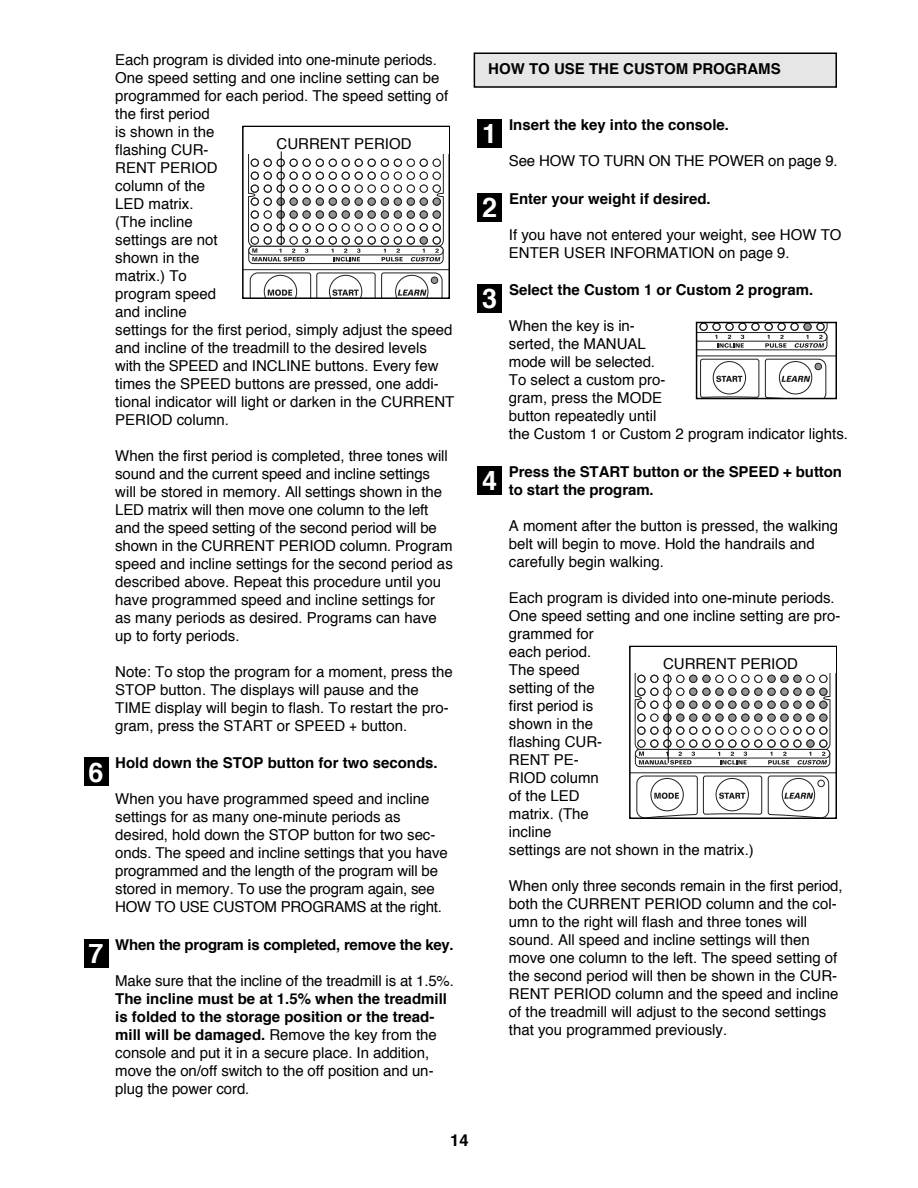
<style>
.page{position:relative;width:918px;height:1188px;background:#fff}
.page>*{position:absolute;margin:0;border:0;box-sizing:border-box;transform-origin:0 0}
.t1{font:700 27px "Helvetica";color:#fff}
.t2{font:700 16.5px "Helvetica";color:#000}
.t3{font:15px/18px "Helvetica";color:#000}
.t4{font:700 15px/18px "Helvetica";color:#000}
.s1{font-weight:700}
</style>
<div class="page">
<div style="left:478px;top:466px;width:24px;height:29px;background:#000"></div>
<div style="left:478px;top:284px;width:24px;height:29px;background:#000"></div>
<div style="left:478px;top:193px;width:24px;height:29px;background:#000"></div>
<div style="left:478px;top:119px;width:24px;height:29px;background:#000"></div>
<div style="left:84px;top:939px;width:24px;height:29px;background:#000"></div>
<div style="left:84px;top:758px;width:24px;height:28px;background:#000"></div>
<svg style="left:245px;top:154px;width:202px;height:142px"></svg>
<div style="left:242px;top:126px;width:208px;height:173px;border:2px solid #000"></div>
<div style="left:244px;top:127px;width:204px;height:27px;background:#fff"></div>
<hr style="left:281px;top:152px;width:1px;height:93px;background:#000">
<svg style="left:632px;top:673px;width:202px;height:143px"></svg>
<div style="left:702px;top:701px;width:8px;height:8px;background:#939598;border:1px solid #231f20;border-radius:50%"></div>
<div style="left:702px;top:688px;width:8px;height:8px;background:#939598;border:1px solid #231f20;border-radius:50%"></div>
<div style="left:754px;top:675px;width:8px;height:8px;background:#fff;border:1px solid #231f20;border-radius:50%"></div>
<div style="left:741px;top:675px;width:8px;height:8px;background:#fff;border:1px solid #231f20;border-radius:50%"></div>
<div style="left:728px;top:675px;width:8px;height:8px;background:#fff;border:1px solid #231f20;border-radius:50%"></div>
<div style="left:715px;top:675px;width:8px;height:8px;background:#fff;border:1px solid #231f20;border-radius:50%"></div>
<div style="left:702px;top:675px;width:8px;height:8px;background:#939598;border:1px solid #231f20;border-radius:50%"></div>
<div style="left:629px;top:646px;width:208px;height:173px;border:2px solid #000"></div>
<div style="left:631px;top:647px;width:205px;height:26px;background:#fff"></div>
<hr style="left:668px;top:674px;width:1px;height:89px;background:#000">
<div style="left:475px;top:54px;width:361px;height:32px;background:#e6e6e6"></div>
<div style="left:474px;top:52px;width:363px;height:36px;border:2px solid #000"></div>
<svg style="left:699px;top:325px;width:135px;height:71px"></svg>
<div style="left:696px;top:322px;width:141px;height:77px;border:2px solid #000"></div>
<h1 class="t1" style="left:89px;top:762px;width:17px">6</h1>
<h1 class="t1" style="left:88px;top:944px;width:17px">7</h1>
<p class="t3" style="left:115px;top:52px;width:341px">Each program is divided into one-minute periods.<br>One speed setting and one incline setting can be programmed for each period. The speed setting of the first period<br>is shown in the<br>flashing CUR-<br>RENT PERIOD<br>column of the<br>LED matrix.<br>(The incline<br>settings are not<br>shown in the<br>matrix.) To<br>program speed<br>and incline<br>settings for the first period, simply adjust the speed and incline of the treadmill to the desired levels with the SPEED and INCLINE buttons. Every few times the SPEED buttons are pressed, one addi&shy;tional indicator will light or darken in the CURRENT<br>PERIOD column.</p>
<p class="t3" style="left:115px;top:448px;width:339px">When the first period is completed, three tones will sound and the current speed and incline settings will be stored in memory. All settings shown in the LED matrix will then move one column to the left and the speed setting of the second period will be shown in the CURRENT PERIOD column. Program speed and incline settings for the second period as described above. Repeat this procedure until you have programmed speed and incline settings for as many periods as desired. Programs can have up to forty periods.</p>
<p class="t3" style="left:115px;top:664px;width:339px">Note: To stop the program for a moment, press the STOP button. The displays will pause and the TIME display will begin to flash. To restart the pro&shy;gram, press the START or SPEED + button.</p>
<p class="t4" style="left:115px;top:756px;width:324px">Hold down the STOP button for two seconds.</p>
<p class="t3" style="left:115px;top:792px;width:334px">When you have programmed speed and incline settings for as many one-minute periods as desired, hold down the STOP button for two sec&shy;onds. The speed and incline settings that you have programmed and the length of the program will be stored in memory. To use the program again, see HOW TO USE CUSTOM PROGRAMS at the right.</p>
<p class="t4" style="left:115px;top:937px;width:340px">When the program is completed, remove the key.</p>
<p class="t3" style="left:115px;top:973px;width:340px">Make sure that the incline of the treadmill is at 1.5%.</p>
<p class="t3" style="left:115px;top:991px;width:333px"><span class="s1">The incline must be at 1.5% when the treadmill is folded to the storage position or the tread&shy;mill will be damaged.</span> Remove the key from the console and put it in a secure place. In addition, move the on/off switch to the off position and un&shy;plug the power cord.</p>
<p class="t3" style="left:277px;top:136px;width:136px">CURRENT PERIOD</p>
<p class="t4" style="left:488px;top:61px;width:294px">HOW TO USE THE CUSTOM PROGRAMS</p>
<h1 class="t1" style="left:482px;top:124px;width:17px">1</h1>
<h1 class="t1" style="left:482px;top:198px;width:17px">2</h1>
<h1 class="t1" style="left:482px;top:289px;width:17px">3</h1>
<h1 class="t1" style="left:482px;top:470px;width:17px">4</h1>
<p class="t4" style="left:509px;top:117px;width:222px">Insert the key into the console.</p>
<p class="t3" style="left:509px;top:153px;width:330px">See HOW TO TURN ON THE POWER on page 9.</p>
<p class="t4" style="left:509px;top:191px;width:203px">Enter your weight if desired.</p>
<p class="t3" style="left:509px;top:227px;width:334px">If you have not entered your weight, see HOW TO<br>ENTER USER INFORMATION on page 9.</p>
<p class="t4" style="left:509px;top:282px;width:306px">Select the Custom 1 or Custom 2 program.</p>
<p class="t3" style="left:509px;top:318px;width:341px">When the key is in-<br>serted, the MANUAL<br>mode will be selected.<br>To select a custom pro-<br>gram, press the MODE<br>button repeatedly until<br>the Custom 1 or Custom 2 program indicator lights.</p>
<p class="t4" style="left:509px;top:464px;width:335px">Press the START button or the SPEED + button to start the program.</p>
<p class="t3" style="left:509px;top:518px;width:331px">A moment after the button is pressed, the walking belt will begin to move. Hold the handrails and carefully begin walking.</p>
<p class="t3" style="left:509px;top:590px;width:333px">Each program is divided into one-minute periods.<br>One speed setting and one incline setting are pro&shy;grammed for<br>each period.<br>The speed<br>setting of the<br>first period is<br>shown in the<br>flashing CUR-<br>RENT PE-<br>RIOD column<br>of the LED<br>matrix. (The<br>incline<br>settings are not shown in the matrix.)</p>
<p class="t3" style="left:509px;top:878px;width:335px">When only three seconds remain in the first period, both the CURRENT PERIOD column and the col&shy;umn to the right will flash and three tones will sound. All speed and incline settings will then move one column to the left. The speed setting of the second period will then be shown in the CUR-RENT PERIOD column and the speed and incline of the treadmill will adjust to the second settings that you programmed previously.</p>
<p class="t3" style="left:663px;top:656px;width:136px">CURRENT PERIOD</p>
<p class="t2" style="left:450px;top:1134px;width:20px">14</p>
</div>
